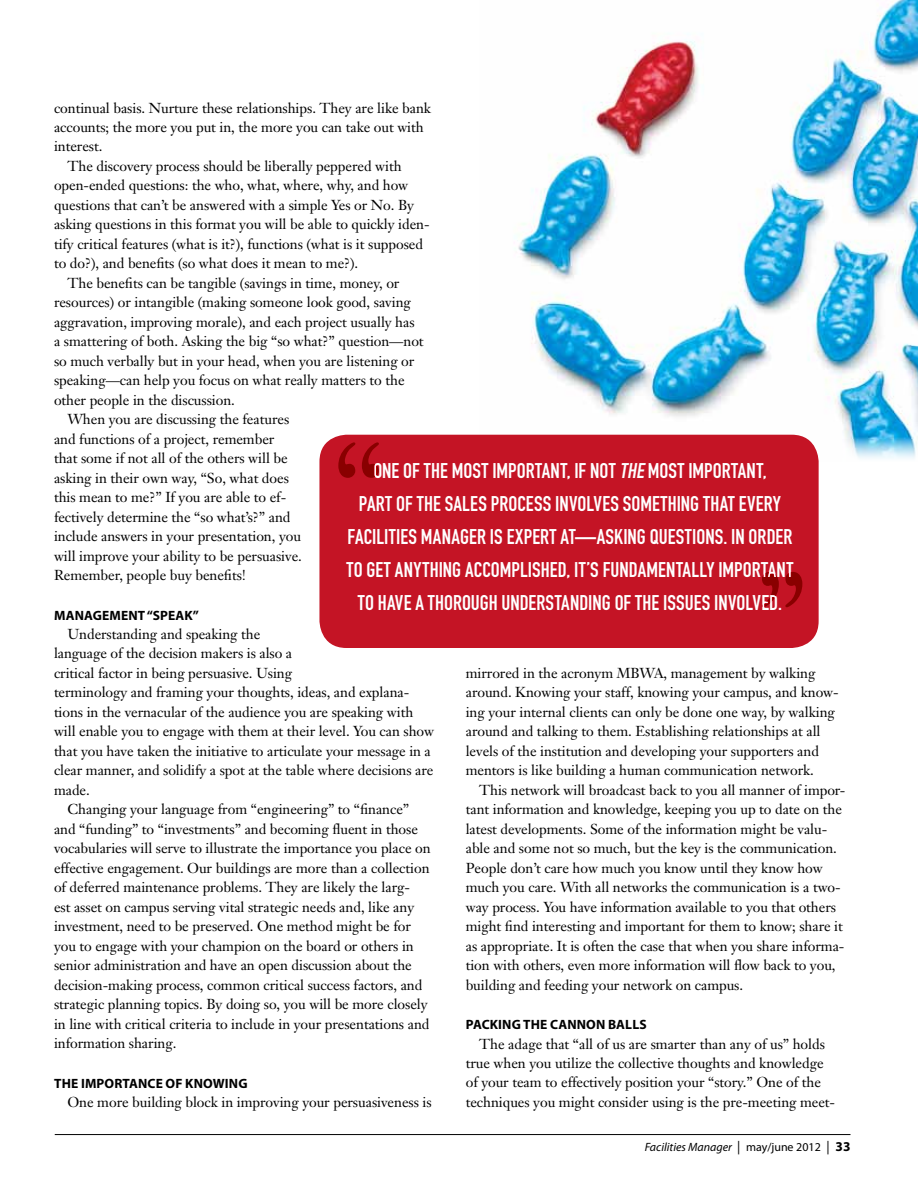
<style>
.page{position:relative;width:918px;height:1188px;background:#fff}
.page>*{position:absolute;margin:0;border:0;box-sizing:border-box;transform-origin:0 0}
.t1{font:120px "Janson Text";color:#000}
.t2{font:21px/33px "DIN Engschrift Std";letter-spacing:.005em;color:#fff;text-align:center}
.t3{font:14.25px/19.5px "Janson Text";letter-spacing:-.005em;color:#000}
.t4{font:700 13.5px "Myriad Pro";letter-spacing:.01em;color:#000}
.t5{font:italic 12px "Myriad Pro";color:#000}
.s1{font-style:italic}
.s2{font-style:normal;font-size:13.5px}
.s3{font-style:normal}
.s4{font-weight:700;font-style:normal;font-size:13.5px}
</style>
<div class="page">
<hr style="left:55px;top:1134px;width:795px;height:1px;background:#000">
<img style="left:479px;top:0;width:439px;height:459px">
<div style="left:319px;top:435px;width:500px;height:213px;background:#c41425;border-radius:27px"></div>
<p class="t3" style="left:54px;top:98px;width:379px">continual basis. Nurture these relationships. They are like bank</p>
<p class="t3" style="left:54px;top:117px;width:371px">accounts; the more you put in, the more you can take out with</p>
<p class="t3" style="left:54px;top:137px;width:50px">interest.</p>
<p class="t3" style="left:67px;top:156px;width:336px">The discovery process should be liberally peppered with</p>
<p class="t3" style="left:54px;top:176px;width:356px">open-ended questions: the who, what, where, why, and how</p>
<p class="t3" style="left:54px;top:195px;width:362px">questions that can’t be answered with a simple Yes or No. By</p>
<p class="t3" style="left:54px;top:215px;width:377px">asking questions in this format you will be able to quickly iden-</p>
<p class="t3" style="left:54px;top:234px;width:371px">tify critical features (what is it?), functions (what is it supposed</p>
<p class="t3" style="left:54px;top:254px;width:306px">to do?), and benefits (so what does it mean to me?).</p>
<p class="t3" style="left:67px;top:273px;width:333px">The benefits can be tangible (savings in time, money, or</p>
<p class="t3" style="left:54px;top:293px;width:358px">resources) or intangible (making someone look good, saving</p>
<p class="t3" style="left:54px;top:312px;width:362px">aggravation, improving morale), and each project usually has</p>
<p class="t3" style="left:54px;top:332px;width:371px">a smattering of both. Asking the big “so what?” question—not</p>
<p class="t3" style="left:54px;top:351px;width:362px">so much verbally but in your head, when you are listening or</p>
<p class="t3" style="left:54px;top:371px;width:352px">speaking—can help you focus on what really matters to the</p>
<p class="t3" style="left:54px;top:390px;width:182px">other people in the discussion.</p>
<p class="t3" style="left:67px;top:410px;width:223px">When you are discussing the features</p>
<p class="t3" style="left:54px;top:429px;width:222px">and functions of a project, remember</p>
<p class="t3" style="left:54px;top:449px;width:235px">that some if not all of the others will be</p>
<p class="t3" style="left:54px;top:468px;width:236px">asking in their own way, “So, what does</p>
<p class="t3" style="left:54px;top:488px;width:234px">this mean to me?” If you are able to ef-</p>
<p class="t3" style="left:54px;top:507px;width:238px">fectively determine the “so what’s?” and</p>
<p class="t3" style="left:54px;top:527px;width:249px">include answers in your presentation, you</p>
<p class="t3" style="left:54px;top:546px;width:249px">will improve your ability to be persuasive.</p>
<p class="t3" style="left:54px;top:566px;width:194px">Remember, people buy benefits!</p>
<p class="t4" style="left:54px;top:607px;width:146px">MANAGEMENT “SPEAK”</p>
<p class="t3" style="left:68px;top:624px;width:194px">Understanding and speaking the</p>
<p class="t3" style="left:54px;top:644px;width:240px">language of the decision makers is also a</p>
<p class="t3" style="left:54px;top:663px;width:240px">critical factor in being persuasive. Using</p>
<p class="t3" style="left:54px;top:683px;width:357px">terminology and framing your thoughts, ideas, and explana-</p>
<p class="t3" style="left:54px;top:702px;width:361px">tions in the vernacular of the audience you are speaking with</p>
<p class="t3" style="left:54px;top:722px;width:382px">will enable you to engage with them at their level. You can show</p>
<p class="t3" style="left:54px;top:741px;width:378px">that you have taken the initiative to articulate your message in a</p>
<p class="t3" style="left:54px;top:761px;width:381px">clear manner, and solidify a spot at the table where decisions are</p>
<p class="t3" style="left:54px;top:780px;width:37px">made.</p>
<p class="t3" style="left:68px;top:800px;width:343px">Changing your language from “engineering” to “finance”</p>
<p class="t3" style="left:54px;top:819px;width:366px">and “funding” to “investments” and becoming fluent in those</p>
<p class="t3" style="left:54px;top:839px;width:378px">vocabularies will serve to illustrate the importance you place on</p>
<p class="t3" style="left:54px;top:858px;width:377px">effective engagement. Our buildings are more than a collection</p>
<p class="t3" style="left:54px;top:878px;width:358px">of deferred maintenance problems. They are likely the larg-</p>
<p class="t3" style="left:54px;top:897px;width:362px">est asset on campus serving vital strategic needs and, like any</p>
<p class="t3" style="left:54px;top:917px;width:358px">investment, need to be preserved. One method might be for</p>
<p class="t3" style="left:54px;top:936px;width:361px">you to engage with your champion on the board or others in</p>
<p class="t3" style="left:54px;top:956px;width:359px">senior administration and have an open discussion about the</p>
<p class="t3" style="left:54px;top:975px;width:370px">decision-making process, common critical success factors, and</p>
<p class="t3" style="left:54px;top:995px;width:375px">strategic planning topics. By doing so, you will be more closely</p>
<p class="t3" style="left:54px;top:1014px;width:377px">in line with critical criteria to include in your presentations and</p>
<p class="t3" style="left:54px;top:1034px;width:124px">information sharing.</p>
<p class="t4" style="left:54px;top:1075px;width:195px">THE IMPORTANCE OF KNOWING</p>
<p class="t3" style="left:68px;top:1092px;width:366px">One more building block in improving your persuasiveness is</p>
<h1 class="t1" style="left:333px;top:411px;width:55px">“</h1>
<p class="t2" style="left:346px;top:455px;width:447px">ONE OF THE MOST IMPORTANT, IF NOT <span class="s1">the</span> MOST IMPORTANT,<br>PART OF THE SALES PROCESS INVOLVES SOMETHING THAT EVERY FACILITIES MANAGER IS EXPERT AT—ASKING QUESTIONS. IN ORDER TO GET ANYTHING ACCOMPLISHED, IT’S FUNDAMENTALLY IMPORTANT TO HAVE A THOROUGH UNDERSTANDING OF THE ISSUES INVOLVED.</p>
<h1 class="t1" style="left:754px;top:541px;width:55px">”</h1>
<p class="t3" style="left:466px;top:663px;width:375px">mirrored in the acronym MBWA, management by walking around. Knowing your staff, knowing your campus, and know&shy;ing your internal clients can only be done one way, by walking around and talking to them. Establishing relationships at all levels of the institution and developing your supporters and mentors is like building a human communication network.</p>
<p class="t3" style="left:466px;top:780px;width:381px;text-indent:13px">This network will broadcast back to you all manner of impor&shy;tant information and knowledge, keeping you up to date on the latest developments. Some of the information might be valu&shy;able and some not so much, but the key is the communication.<br>People don’t care how much you know until they know how much you care. With all networks the communication is a two&shy;way process. You have information available to you that others might find interesting and important for them to know; share it as appropriate. It is often the case that when you share informa&shy;tion with others, even more information will flow back to you, building and feeding your network on campus.</p>
<p class="t4" style="left:466px;top:1017px;width:182px">PACKING THE CANNON BALLS</p>
<p class="t3" style="left:466px;top:1034px;width:371px;text-indent:13px">The adage that “all of us are smarter than any of us” holds true when you utilize the collective thoughts and knowledge of your team to effectively position your “story.” One of the techniques you might consider using is the pre-meeting meet-</p>
<p class="t5" style="left:645px;top:1140px;width:207px">Facilities Manager <span class="s2">|</span> <span class="s3">may/june 2012</span> <span class="s2">|</span> <span class="s4">33</span></p>
</div>
